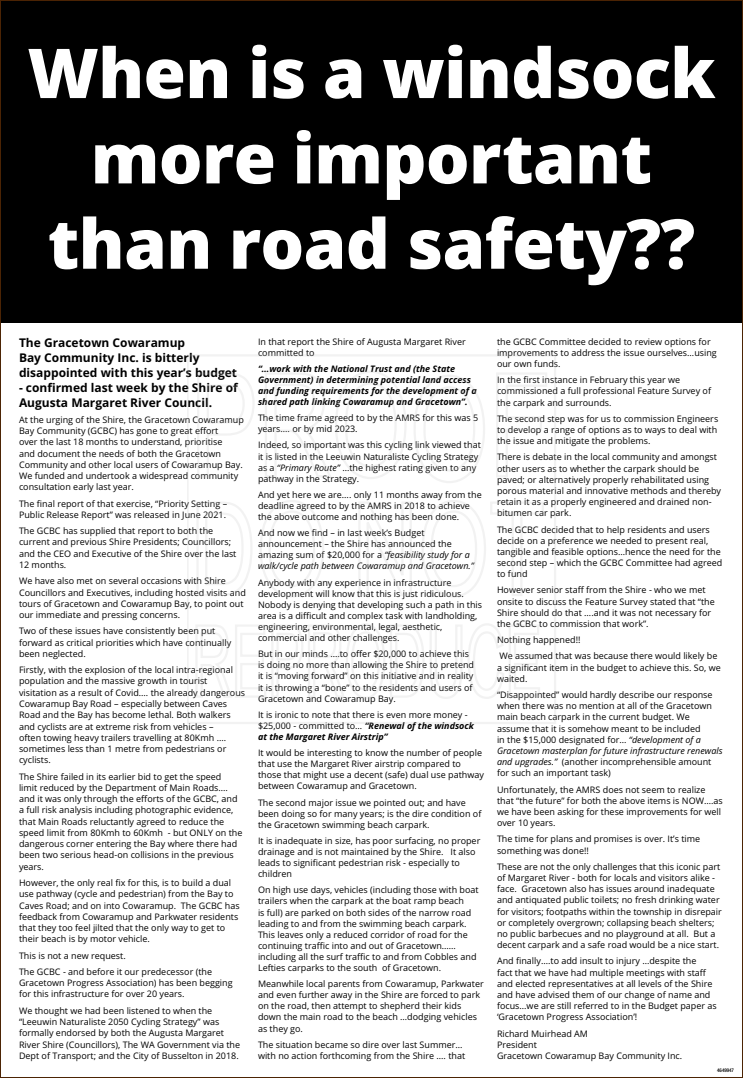
<style>
.page{position:relative;width:743px;height:1078px;background:#fff}
.page>*{position:absolute;margin:0;border:0;box-sizing:border-box;transform-origin:0 0}
.t1{font:800 68.8px/85.3px "Open Sans";letter-spacing:-.01em;color:#fff;text-align:center}
.t2{font:700 12px/14.9px "Open Sans";color:#000}
.t3{font:9px/11.2px "Open Sans";color:#000}
.t4{font:italic 700 9px/11.1px "Open Sans";color:#000}
.t5{font:500 condensed 5px "Helvetica Neue LT Std";color:#000}
.s1{font-style:italic}
.s2{font-weight:700;font-style:italic}
</style>
<div class="page">
<div style="left:0;top:0;width:743px;height:323px;background:#000"></div>
<svg style="left:188px;top:355px;width:368px;height:368px"></svg>
<svg style="left:264px;top:370px;width:222px;height:114px"></svg>
<h1 class="t1" style="left:27px;top:32px;width:689px">When is a windsock more important than road safety??</h1>
<h2 class="t2" style="left:19px;top:336px;width:220px">The Gracetown Cowaramup<br>Bay Community Inc. is bitterly disappointed with this year’s budget</h2>
<h2 class="t2" style="left:19px;top:380px;width:220px">- confirmed last week by the Shire of<br>Augusta Margaret River Council.</h2>
<p class="t3" style="left:19px;top:415px;width:226px">At the urging of the Shire, the Gracetown Cowaramup Bay Community (GCBC) has gone to great effort<br>over the last 18 months to understand, prioritise<br>and document the needs of both the Gracetown Community and other local users of Cowaramup Bay.<br>We funded and undertook a widespread community consultation early last year.</p>
<p class="t3" style="left:19px;top:498px;width:210px">The final report of that exercise, “Priority Setting –<br>Public Release Report” was released in June 2021.</p>
<p class="t3" style="left:19px;top:526px;width:219px">The GCBC has supplied that report to both the current and previous Shire Presidents; Councillors; and the CEO and Executive of the Shire over the last 12 months.</p>
<p class="t3" style="left:19px;top:576px;width:228px">We have also met on several occasions with Shire Councillors and Executives, including hosted visits and tours of Gracetown and Cowaramup Bay, to point out our immediate and pressing concerns.</p>
<p class="t3" style="left:19px;top:626px;width:214px">Two of these issues have consistently been put forward as critical priorities which have continually been neglected.</p>
<p class="t3" style="left:19px;top:664px;width:228px">Firstly, with the explosion of the local intra-regional population and the massive growth in tourist visitation as a result of Covid…. the already dangerous Cowaramup Bay Road – especially between Caves Road and the Bay has become lethal. Both walkers and cyclists are at extreme risk from vehicles –<br>often towing heavy trailers travelling at 80Kmh …. sometimes less than 1 metre from pedestrians or cyclists.</p>
<p class="t3" style="left:19px;top:771px;width:225px">The Shire failed in its earlier bid to get the speed<br>limit reduced by the Department of Main Roads…. and it was only through the efforts of the GCBC, and a full risk analysis including photographic evidence, that Main Roads reluctantly agreed to reduce the speed limit from 80Kmh to 60Kmh - but ONLY on the dangerous corner entering the Bay where there had been two serious head-on collisions in the previous years.</p>
<p class="t3" style="left:19px;top:877px;width:222px">However, the only real fix for this, is to build a dual use pathway (cycle and pedestrian) from the Bay to Caves Road; and on into Cowaramup. The GCBC has feedback from Cowaramup and Parkwater residents that they too feel jilted that the only way to get to their beach is by motor vehicle.</p>
<p class="t3" style="left:19px;top:948px;width:195px;line-height:16.3px">This is not a new request.<br>The GCBC - and before it our predecessor (the</p>
<p class="t3" style="left:19px;top:977px;width:215px">Gracetown Progress Association) has been begging for this infrastructure for over 20 years.</p>
<p class="t3" style="left:19px;top:1005px;width:223px">We thought we had been listened to when the “Leeuwin Naturaliste 2050 Cycling Strategy” was formally endorsed by both the Augusta Margaret River Shire (Councillors), The WA Government via the Dept of Transport; and the City of Busselton in 2018.</p>
<p class="t3" style="left:258px;top:336px;width:209px">In that report the Shire of Augusta Margaret River committed to</p>
<p class="t4" style="left:258px;top:364px;width:220px">“…work with the National Trust and (the State Government) in determining potential land access and funding requirements for the development of a shared path linking Cowaramup and Gracetown”.</p>
<p class="t3" style="left:258px;top:412px;width:222px">The time frame agreed to by the AMRS for this was 5 years…. or by mid 2023.</p>
<p class="t3" style="left:258px;top:440px;width:224px">Indeed, so important was this cycling link viewed that it is listed in the Leeuwin Naturaliste Cycling Strategy as a <span class="s1">“Primary Route”</span> …the highest rating given to any pathway in the Strategy.</p>
<p class="t3" style="left:258px;top:490px;width:225px">And yet here we are…. only 11 months away from the deadline agreed to by the AMRS in 2018 to achieve the above outcome and nothing has been done.</p>
<p class="t3" style="left:258px;top:527px;width:217px">And now we find – in last week’s Budget announcement – the Shire has announced the amazing sum of $20,000 for a <span class="s1">“feasibility study for a walk/cycle path between Cowaramup and Gracetown.”</span></p>
<p class="t3" style="left:258px;top:577px;width:226px">Anybody with any experience in infrastructure development will know that this is just ridiculous.<br>Nobody is denying that developing such a path in this area is a difficult and complex task with landholding, engineering, environmental, legal, aesthetic, commercial and other challenges.</p>
<p class="t3" style="left:258px;top:648px;width:218px">But in our minds ….to offer $20,000 to achieve this is doing no more than allowing the Shire to pretend it is “moving forward” on this initiative and in reality it is throwing a “bone” to the residents and users of Gracetown and Cowaramup Bay.</p>
<p class="t3" style="left:258px;top:709px;width:217px">It is ironic to note that there is even more money - $25,000 - committed to… <span class="s2">“Renewal of the windsock at the Margaret River Airstrip”</span></p>
<p class="t3" style="left:258px;top:748px;width:227px">It would be interesting to know the number of people that use the Margaret River airstrip compared to those that might use a decent (safe) dual use pathway between Cowaramup and Gracetown.</p>
<p class="t3" style="left:258px;top:796px;width:225px">The second major issue we pointed out; and have been doing so for many years; is the dire condition of the Gracetown swimming beach carpark.</p>
<p class="t3" style="left:258px;top:836px;width:224px">It is inadequate in size, has poor surfacing, no proper drainage and is not maintained by the Shire. It also leads to significant pedestrian risk - especially to children</p>
<p class="t3" style="left:258px;top:885px;width:222px">On high use days, vehicles (including those with boat trailers when the carpark at the boat ramp beach<br>is full) are parked on both sides of the narrow road leading to and from the swimming beach carpark.<br>This leaves only a reduced corridor of road for the continuing traffic into and out of Gracetown…… including all the surf traffic to and from Cobbles and Lefties carparks to the south of Gracetown.</p>
<p class="t3" style="left:258px;top:978px;width:227px">Meanwhile local parents from Cowaramup, Parkwater and even further away in the Shire are forced to park on the road, then attempt to shepherd their kids down the main road to the beach …dodging vehicles as they go.</p>
<p class="t3" style="left:258px;top:1039px;width:209px">The situation became so dire over last Summer… with no action forthcoming from the Shire …. that</p>
<p class="t3" style="left:497px;top:337px;width:221px">the GCBC Committee decided to review options for improvements to address the issue ourselves…using our own funds.</p>
<p class="t3" style="left:497px;top:374px;width:215px">In the first instance in February this year we commissioned a full professional Feature Survey of the carpark and surrounds.</p>
<p class="t3" style="left:497px;top:414px;width:223px;text-align:justify">The second step was for us to commission Engineers to develop a range of options as to ways to deal with the issue and mitigate the problems.</p>
<p class="t3" style="left:497px;top:452px;width:225px">There is debate in the local community and amongst other users as to whether the carpark should be paved; or alternatively properly rehabilitated using porous material and innovative methods and thereby retain it as a properly engineered and drained non&shy;bitumen car park.</p>
<p class="t3" style="left:497px;top:524px;width:227px">The GCBC decided that to help residents and users decide on a preference we needed to present real, tangible and feasible options…hence the need for the second step – which the GCBC Committee had agreed to fund</p>
<p class="t3" style="left:497px;top:584px;width:219px">However senior staff from the Shire - who we met onsite to discuss the Feature Survey stated that “the Shire should do that ….and it was not necessary for the GCBC to commission that work”.</p>
<p class="t3" style="left:497px;top:632px;width:222px;line-height:16.2px">Nothing happened!!<br>We assumed that was because there would likely be</p>
<p class="t3" style="left:497px;top:661px;width:225px">a significant item in the budget to achieve this. So, we waited.</p>
<p class="t3" style="left:497px;top:689px;width:227px">“Disappointed” would hardly describe our response when there was no mention at all of the Gracetown main beach carpark in the current budget. We assume that it is somehow meant to be included<br>in the $15,000 designated for… <span class="s1">“development of a Gracetown masterplan for future infrastructure renewals and upgrades.”</span> (another incomprehensible amount for such an important task)</p>
<p class="t3" style="left:497px;top:783px;width:227px">Unfortunately, the AMRS does not seem to realize that “the future” for both the above items is NOW….as we have been asking for these improvements for well over 10 years.</p>
<p class="t3" style="left:497px;top:833px;width:205px">The time for plans and promises is over. It’s time something was done!!</p>
<p class="t3" style="left:497px;top:861px;width:226px">These are not the only challenges that this iconic part of Margaret River - both for locals and visitors alike - face. Gracetown also has issues around inadequate and antiquated public toilets; no fresh drinking water for visitors; footpaths within the township in disrepair or completely overgrown; collapsing beach shelters; no public barbecues and no playground at all. But a decent carpark and a safe road would be a nice start.</p>
<p class="t3" style="left:497px;top:955px;width:221px">And finally….to add insult to injury …despite the<br>fact that we have had multiple meetings with staff and elected representatives at all levels of the Shire and have advised them of our change of name and focus…we are still referred to in the Budget paper as ‘Gracetown Progress Association’!</p>
<p class="t3" style="left:497px;top:1027px;width:187px">Richard Muirhead AM<br>President<br>Gracetown Cowaramup Bay Community Inc.</p>
<p class="t5" style="left:717px;top:1067px;width:18px">4649947</p>
</div>
